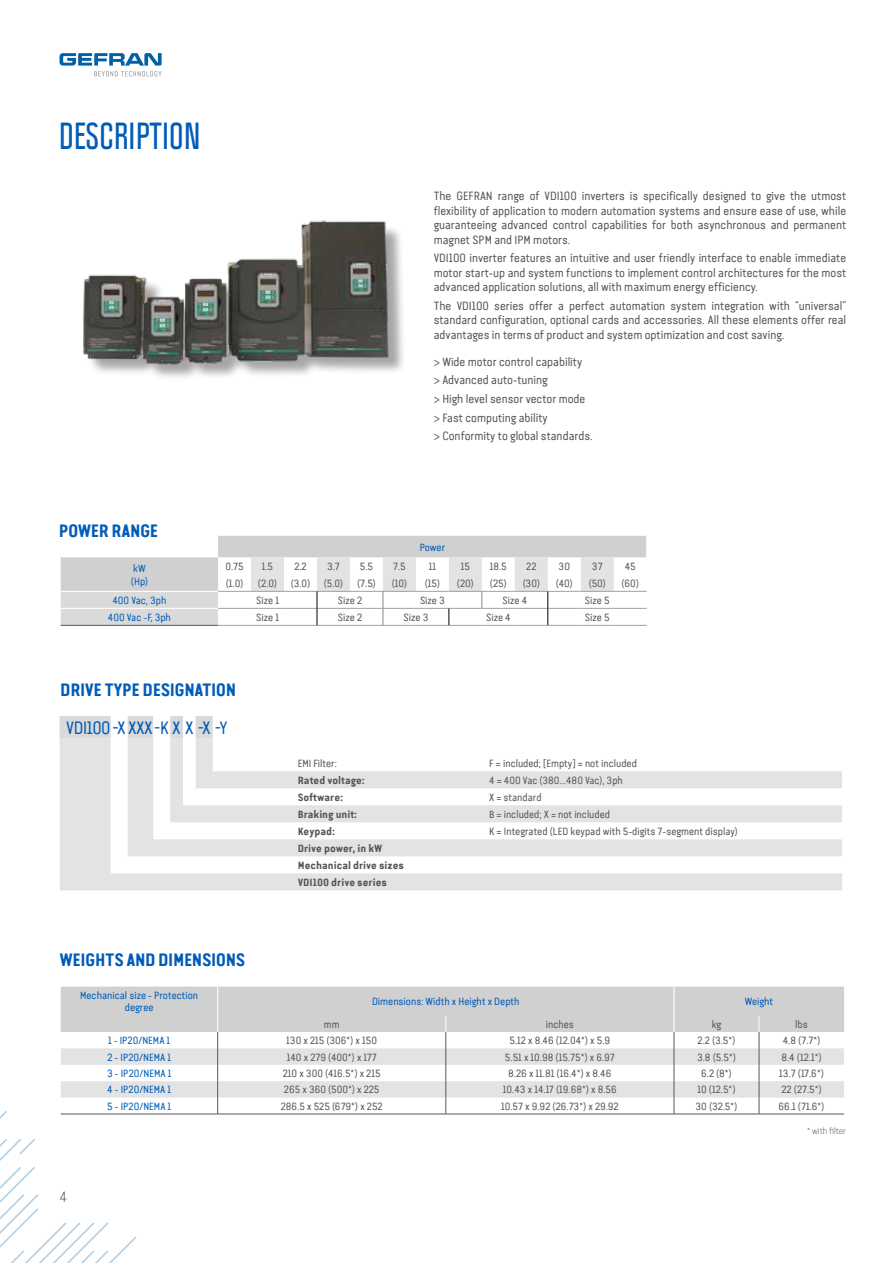
<style>
.page{position:relative;width:893px;height:1263px;background:#fff}
.page>*{position:absolute;margin:0;border:0;box-sizing:border-box;transform-origin:0 0}
.t1{font:700 33px "Politica";color:#005cb9;scale:.96 1}
.t2{font:700 18px "Van Condensed Pro";letter-spacing:-.025em;color:#005cb9;scale:.96 1}
.t3{font:18px "Van Condensed Pro";letter-spacing:-.025em;color:#005cb9;scale:.96 1}
.t4{font:300 15px "Van Condensed Light Pro";color:#575756}
.t5{font:12px/14.4px "Van Condensed Pro";color:#575756;text-align:justify}
.t6{font:10.5px "Van Condensed Pro";color:#575756}
.t7{font:10.5px/12.6px "Van Condensed Pro";color:#005cb9}
.t8{font:700 10.5px/17px "Van Condensed Pro";color:#575756}
.t9{font:300 9px "Van Condensed Light Pro";color:#575756}
</style>
<div class="page">
<svg style="left:60px;top:53px;width:102px;height:24px"></svg>
<hr style="left:218px;top:625px;width:33px;height:1px;background:#a1a1a1">
<hr style="left:251px;top:625px;width:33px;height:1px;background:#a1a1a1">
<hr style="left:284px;top:625px;width:33px;height:1px;background:#a1a1a1">
<hr style="left:317px;top:625px;width:33px;height:1px;background:#a1a1a1">
<hr style="left:350px;top:625px;width:33px;height:1px;background:#a1a1a1">
<hr style="left:383px;top:625px;width:33px;height:1px;background:#a1a1a1">
<hr style="left:416px;top:625px;width:33px;height:1px;background:#a1a1a1">
<hr style="left:449px;top:625px;width:33px;height:1px;background:#a1a1a1">
<hr style="left:482px;top:625px;width:33px;height:1px;background:#a1a1a1">
<hr style="left:515px;top:625px;width:33px;height:1px;background:#a1a1a1">
<hr style="left:548px;top:625px;width:33px;height:1px;background:#a1a1a1">
<hr style="left:581px;top:625px;width:33px;height:1px;background:#a1a1a1">
<hr style="left:614px;top:625px;width:33px;height:1px;background:#a1a1a1">
<hr style="left:61px;top:625px;width:157px;height:1px;background:#575756">
<svg style="left:61px;top:536px;width:586px;height:89px"></svg>
<hr style="left:61px;top:591px;width:157px;height:1px;background:#fff">
<hr style="left:61px;top:608px;width:157px;height:1px;background:#fff">
<div style="left:86px;top:224px;width:320px;height:157px;background:#000;opacity:.35"></div>
<img style="left:83px;top:220px;width:309px;height:152px">
<svg style="left:0;top:986px;width:844px;height:277px"></svg>
<hr style="left:61px;top:1114px;width:157px;height:1px;background:#575756">
<hr style="left:218px;top:1114px;width:228px;height:1px;background:#575756">
<hr style="left:446px;top:1114px;width:228px;height:1px;background:#575756">
<hr style="left:674px;top:1114px;width:85px;height:1px;background:#575756">
<hr style="left:759px;top:1114px;width:85px;height:1px;background:#575756">
<svg style="left:60px;top:716px;width:153px;height:22px"></svg>
<svg style="left:60px;top:738px;width:782px;height:152px"></svg>
<h1 class="t1" style="left:59px;top:114px;width:149px">DESCRIPTION</h1>
<h2 class="t2" style="left:59px;top:517px;width:105px">POWER RANGE</h2>
<p class="t5" style="left:434px;top:188px;width:414px">The GEFRAN range of VDI100 inverters is specifically designed to give the utmost flexibility of application to modern automation systems and ensure ease of use, while guaranteeing advanced control capabilities for both asynchronous and permanent magnet SPM and IPM motors.</p>
<p class="t5" style="left:434px;top:250px;width:414px">VDI100 inverter features an intuitive and user friendly interface to enable immediate motor start-up and system functions to implement control architectures for the most advanced application solutions, all with maximum energy efficiency.</p>
<p class="t5" style="left:434px;top:297px;width:414px">The VDI100 series offer a perfect automation system integration with “universal” standard configuration, optional cards and accessories. All these elements offer real advantages in terms of product and system optimization and cost saving.</p>
<p class="t5" style="left:434px;top:351px;width:160px;line-height:18.6px;text-align:left">&gt; Wide motor control capability<br>&gt; Advanced auto-tuning<br>&gt; High level sensor vector mode &gt; Fast computing ability<br>&gt; Conformity to global standards.</p>
<p class="t7" style="left:420px;top:540px;width:27px">Power</p>
<p class="t7" style="left:131px;top:561px;width:19px">kW (Hp)</p>
<p class="t6" style="left:225px;top:559px;width:20px">0.75</p>
<p class="t6" style="left:262px;top:559px;width:13px">1.5</p>
<p class="t6" style="left:294px;top:559px;width:14px">2.2</p>
<p class="t6" style="left:327px;top:559px;width:14px">3.7</p>
<p class="t6" style="left:360px;top:559px;width:15px">5.5</p>
<p class="t6" style="left:393px;top:559px;width:14px">7.5</p>
<p class="t6" style="left:429px;top:559px;width:9px">11</p>
<p class="t6" style="left:461px;top:559px;width:11px">15</p>
<p class="t6" style="left:490px;top:559px;width:19px">18.5</p>
<p class="t6" style="left:526px;top:559px;width:12px">22</p>
<p class="t6" style="left:559px;top:559px;width:13px">30</p>
<p class="t6" style="left:592px;top:559px;width:12px">37</p>
<p class="t6" style="left:625px;top:559px;width:13px">45</p>
<p class="t6" style="left:226px;top:576px;width:19px">(1.0)</p>
<p class="t6" style="left:258px;top:576px;width:21px">(2.0)</p>
<p class="t6" style="left:291px;top:576px;width:21px">(3.0)</p>
<p class="t6" style="left:324px;top:576px;width:21px">(5.0)</p>
<p class="t6" style="left:357px;top:576px;width:20px">(7.5)</p>
<p class="t6" style="left:392px;top:576px;width:50px">(10) (15)</p>
<p class="t6" style="left:457px;top:576px;width:51px">(20) (25)</p>
<p class="t6" style="left:523px;top:576px;width:52px">(30) (40)</p>
<p class="t6" style="left:589px;top:576px;width:52px">(50) (60)</p>
<p class="t7" style="left:112px;top:593px;width:56px">400 Vac, 3ph</p>
<p class="t6" style="left:256px;top:593px;width:24px">Size 1</p>
<p class="t6" style="left:338px;top:593px;width:26px">Size 2</p>
<p class="t6" style="left:420px;top:593px;width:26px">Size 3</p>
<p class="t6" style="left:502px;top:593px;width:26px">Size 4</p>
<p class="t6" style="left:585px;top:593px;width:26px">Size 5</p>
<p class="t7" style="left:108px;top:610px;width:65px">400 Vac -F, 3ph</p>
<p class="t6" style="left:256px;top:610px;width:24px">Size 1</p>
<p class="t6" style="left:338px;top:610px;width:26px">Size 2</p>
<p class="t6" style="left:403px;top:610px;width:26px">Size 3</p>
<p class="t6" style="left:486px;top:610px;width:26px">Size 4</p>
<p class="t6" style="left:585px;top:610px;width:26px">Size 5</p>
<h2 class="t2" style="left:60px;top:676px;width:185px">DRIVE TYPE DESIGNATION</h2>
<h2 class="t3" style="left:66px;top:715px;width:170px">VDI100-X XXX-K X X -X -Y</h2>
<p class="t6" style="left:298px;top:756px;width:41px">EMI Filter:</p>
<p class="t6" style="left:489px;top:756px;width:149px">F = included; [Empty] = not included</p>
<p class="t8" style="left:298px;top:771px;width:69px">Rated voltage:</p>
<p class="t6" style="left:489px;top:773px;width:135px">4 = 400 Vac (380...480 Vac), 3ph</p>
<p class="t8" style="left:298px;top:788px;width:47px">Software:</p>
<p class="t6" style="left:489px;top:790px;width:54px">X = standard</p>
<p class="t8" style="left:298px;top:805px;width:61px">Braking unit:</p>
<p class="t6" style="left:489px;top:807px;width:122px">B = included; X = not included</p>
<p class="t8" style="left:298px;top:822px;width:39px">Keypad:</p>
<p class="t6" style="left:489px;top:824px;width:250px">K = Integrated (LED keypad with 5-digits 7-segment display)</p>
<p class="t8" style="left:298px;top:839px;width:108px">Drive power, in kW<br>Mechanical drive sizes<br>VDI100 drive series</p>
<h2 class="t2" style="left:59px;top:946px;width:195px">WEIGHTS AND DIMENSIONS</h2>
<p class="t7" style="left:80px;top:988px;width:120px;text-align:center">Mechanical size - Protection degree</p>
<p class="t7" style="left:372px;top:994px;width:149px">Dimensions: Width x Height x Depth</p>
<p class="t7" style="left:745px;top:994px;width:30px">Weight</p>
<p class="t6" style="left:324px;top:1017px;width:17px">mm</p>
<p class="t6" style="left:546px;top:1017px;width:30px">inches</p>
<p class="t6" style="left:712px;top:1017px;width:11px">kg</p>
<p class="t6" style="left:795px;top:1017px;width:14px">lbs</p>
<p class="t7" style="left:108px;top:1033px;width:64px">1 - IP20/NEMA 1</p>
<p class="t6" style="left:286px;top:1033px;width:92px">130 x 215 (306*) x 150</p>
<p class="t6" style="left:509px;top:1033px;width:102px">5.12 x 8.46 (12.04*) x 5.9</p>
<p class="t6" style="left:698px;top:1033px;width:39px">2.2 (3.5*)</p>
<p class="t6" style="left:783px;top:1033px;width:39px">4.8 (7.7*)</p>
<p class="t7" style="left:107px;top:1050px;width:65px">2 - IP20/NEMA 1</p>
<p class="t6" style="left:287px;top:1049px;width:91px">140 x 279 (400*) x 177</p>
<p class="t6" style="left:505px;top:1049px;width:111px">5.51 x 10.98 (15.75*) x 6.97</p>
<p class="t6" style="left:697px;top:1049px;width:40px">3.8 (5.5*)</p>
<p class="t6" style="left:781px;top:1049px;width:42px">8.4 (12.1*)</p>
<p class="t7" style="left:107px;top:1066px;width:66px">3 - IP20/NEMA 1</p>
<p class="t6" style="left:283px;top:1066px;width:99px">210 x 300 (416.5*) x 215</p>
<p class="t6" style="left:508px;top:1066px;width:105px">8.26 x 11.81 (16.4*) x 8.46</p>
<p class="t6" style="left:701px;top:1066px;width:32px">6.2 (8*)</p>
<p class="t6" style="left:779px;top:1066px;width:46px">13.7 (17.6*)</p>
<p class="t7" style="left:107px;top:1083px;width:66px">4 - IP20/NEMA 1</p>
<p class="t6" style="left:284px;top:1082px;width:97px">265 x 360 (500*) x 225</p>
<p class="t6" style="left:503px;top:1082px;width:115px">10.43 x 14.17 (19.68*) x 8.56</p>
<p class="t6" style="left:697px;top:1082px;width:40px">10 (12.5*)</p>
<p class="t6" style="left:781px;top:1082px;width:42px">22 (27.5*)</p>
<p class="t7" style="left:107px;top:1099px;width:66px">5 - IP20/NEMA 1</p>
<p class="t6" style="left:281px;top:1099px;width:103px">286.5 x 525 (679*) x 252</p>
<p class="t6" style="left:501px;top:1099px;width:119px">10.57 x 9.92 (26.73*) x 29.92</p>
<p class="t6" style="left:695px;top:1099px;width:43px">30 (32.5*)</p>
<p class="t6" style="left:779px;top:1099px;width:47px">66.1 (71.6*)</p>
<p class="t9" style="left:807px;top:1125px;width:40px">* with filter</p>
<p class="t4" style="left:60px;top:1187px;width:9px">4</p>
</div>
